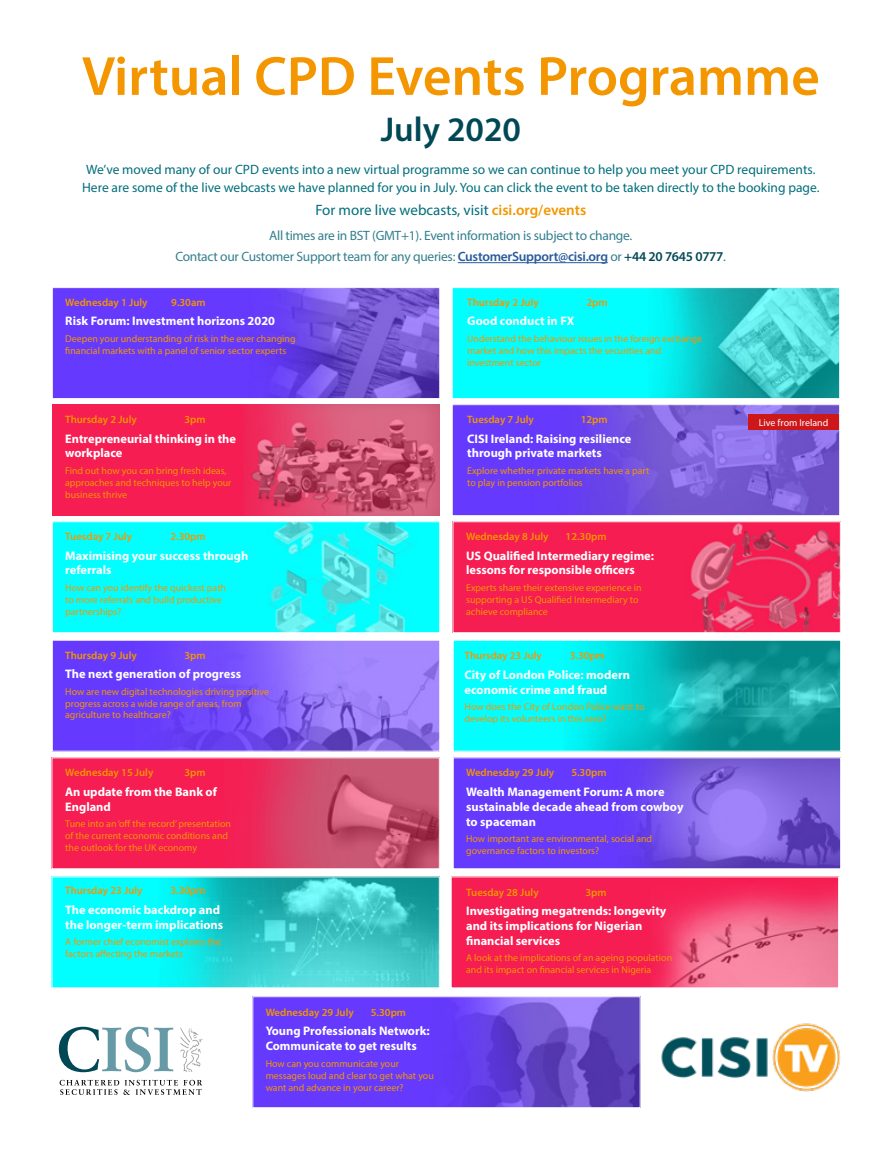
<style>
.page{position:relative;width:893px;height:1149px;background:#fff}
.page>*{position:absolute;margin:0;border:0;box-sizing:border-box;transform-origin:0 0}
.t1{font:600 55.5px "Myriad Pro";color:#f49600}
.t2{font:600 34.5px "Myriad Pro";color:#004855}
.t3{font:15px "Myriad Pro";color:#006e7c}
.t4{font:13.5px/18px "Myriad Pro";color:#006e7c;text-align:center}
.t5{font:13.5px/20.9px "Myriad Pro";letter-spacing:-.02em;color:#327f8d;text-align:center}
.t6{font:700 12.45px/14.9px "Myriad Pro";color:#fff}
.t7{font:600 10.8px "Myriad Pro";color:#f49600}
.t8{font:9.9px/11.9px "Myriad Pro";color:#f49600}
.t9{font:9.9px "Myriad Pro";color:#fff}
.s1{font-weight:600;color:#f49600}
.s2{font-weight:600;color:#275b9b}
.s3{font-weight:600;color:#004855}
</style>
<div class="page">
<img style="left:453px;top:878px;width:384px;height:107px">
<img style="left:455px;top:759px;width:384px;height:107px">
<div style="left:453px;top:757px;width:388px;height:111px;border:1px solid #fff"></div>
<img style="left:254px;top:997px;width:385px;height:108px">
<div style="left:252px;top:995px;width:389px;height:112px;border:1px solid #fff"></div>
<img style="left:54px;top:878px;width:384px;height:107px">
<img style="left:54px;top:759px;width:384px;height:107px">
<img style="left:455px;top:641px;width:384px;height:108px">
<div style="left:453px;top:639px;width:388px;height:112px;border:1px solid #fff"></div>
<svg style="left:59px;top:1026px;width:114px;height:45px"></svg>
<svg style="left:180px;top:1027px;width:23px;height:44px"></svg>
<svg style="left:60px;top:1079px;width:142px;height:15px"></svg>
<img style="left:661px;top:1023px;width:179px;height:69px">
<img style="left:52px;top:404px;width:388px;height:111px">
<img style="left:54px;top:523px;width:384px;height:108px">
<div style="left:52px;top:521px;width:388px;height:112px;border:1px solid #fff"></div>
<img style="left:54px;top:641px;width:384px;height:108px">
<div style="left:52px;top:639px;width:388px;height:112px;border:1px solid #fff"></div>
<img style="left:454px;top:289px;width:384px;height:108px">
<div style="left:452px;top:287px;width:388px;height:112px;border:1px solid #fff"></div>
<img style="left:454px;top:406px;width:384px;height:108px">
<div style="left:452px;top:404px;width:388px;height:112px;border:1px solid #fff"></div>
<img style="left:54px;top:289px;width:384px;height:108px">
<div style="left:52px;top:287px;width:388px;height:112px;border:1px solid #fff"></div>
<img style="left:455px;top:523px;width:384px;height:108px">
<div style="left:453px;top:521px;width:388px;height:112px;border:1px solid #fff"></div>
<div style="left:748px;top:415px;width:91px;height:15px;background:#cd1719"></div>
<hr style="left:458px;top:262px;width:150px;height:1px;background:#275b9b">
<p class="t1" style="left:82px;top:41px;width:739px">Virtual CPD Events Programme</p>
<p class="t2" style="left:381px;top:107px;width:142px">July 2020</p>
<p class="t4" style="left:82px;top:160px;width:739px">We’ve moved many of our CPD events into a new virtual programme so we can continue to help you meet your CPD requirements.<br>Here are some of the live webcasts we have planned for you in July. You can click the event to be taken directly to the booking page.</p>
<p class="t3" style="left:315px;top:200px;width:272px">For more live webcasts, visit <span class="s1">cisi.org/events</span></p>
<p class="t5" style="left:175px;top:225px;width:552px">All times are in BST (GMT+1). Event information is subject to change.<br>Contact our Customer Support team for any queries: <span class="s2">CustomerSupport@cisi.org</span> or <span class="s3">+44 20 7645 0777</span>.</p>
<p class="t7" style="left:65px;top:295px;width:84px">Wednesday 1 July</p>
<p class="t7" style="left:171px;top:295px;width:36px">9.30am</p>
<p class="t6" style="left:65px;top:313px;width:211px">Risk Forum: Investment horizons 2020</p>
<p class="t8" style="left:65px;top:332px;width:232px">Deepen your understanding of risk in the ever changing financial markets with a panel of senior sector experts</p>
<p class="t7" style="left:65px;top:412px;width:73px">Thursday 2 July</p>
<p class="t7" style="left:184px;top:412px;width:23px">3pm</p>
<p class="t6" style="left:65px;top:430px;width:172px">Entrepreneurial thinking in the workplace</p>
<p class="t8" style="left:65px;top:464px;width:168px">Find out how you can bring fresh ideas, approaches and techniques to help your business thrive</p>
<p class="t7" style="left:65px;top:529px;width:68px">Tuesday 7 July</p>
<p class="t7" style="left:170px;top:529px;width:37px">2.30pm</p>
<p class="t6" style="left:65px;top:547px;width:185px">Maximising your success through referrals</p>
<p class="t8" style="left:65px;top:581px;width:162px">How can you identify the quickest path to more referrals and build productive partnerships?</p>
<p class="t7" style="left:65px;top:647px;width:73px">Thursday 9 July</p>
<p class="t7" style="left:184px;top:647px;width:23px">3pm</p>
<p class="t6" style="left:65px;top:665px;width:177px">The next generation of progress</p>
<p class="t8" style="left:65px;top:685px;width:205px">How are new digital technologies driving positive progress across a wide range of areas, from agriculture to healthcare?</p>
<p class="t7" style="left:65px;top:765px;width:90px">Wednesday 15 July</p>
<p class="t7" style="left:184px;top:765px;width:23px">3pm</p>
<p class="t6" style="left:65px;top:783px;width:153px">An update from the Bank of<br>England</p>
<p class="t8" style="left:65px;top:817px;width:167px">Tune into an ‘off the record’ presentation of the current economic conditions and the outlook for the UK economy</p>
<p class="t7" style="left:65px;top:883px;width:79px">Thursday 23 July</p>
<p class="t7" style="left:170px;top:883px;width:37px">3.30pm</p>
<p class="t6" style="left:65px;top:901px;width:160px">The economic backdrop and the longer-term implications</p>
<p class="t8" style="left:65px;top:935px;width:157px">A former chief economist explains the factors affecting the markets</p>
<p class="t7" style="left:266px;top:1004px;width:90px">Wednesday 29 July</p>
<p class="t7" style="left:371px;top:1004px;width:37px">5.30pm</p>
<p class="t6" style="left:266px;top:1022px;width:165px">Young Professionals Network:<br>Communicate to get results</p>
<p class="t8" style="left:266px;top:1056px;width:170px">How can you communicate your messages loud and clear to get what you want and advance in your career?</p>
<p class="t7" style="left:467px;top:295px;width:73px">Thursday 2 July</p>
<p class="t7" style="left:586px;top:295px;width:23px">2pm</p>
<p class="t6" style="left:467px;top:313px;width:109px">Good conduct in FX</p>
<p class="t8" style="left:467px;top:332px;width:237px">Understand the behaviour issues in the foreign exchange market and how this impacts the securities and investment sector</p>
<p class="t7" style="left:467px;top:412px;width:68px">Tuesday 7 July</p>
<p class="t7" style="left:581px;top:412px;width:28px">12pm</p>
<p class="t6" style="left:467px;top:430px;width:166px">CISI Ireland: Raising resilience through private markets</p>
<p class="t8" style="left:467px;top:464px;width:184px">Explore whether private markets have a part to play in pension portfolios</p>
<p class="t7" style="left:466px;top:529px;width:84px">Wednesday 8 July</p>
<p class="t7" style="left:566px;top:529px;width:42px">12.30pm</p>
<p class="t6" style="left:466px;top:547px;width:189px">US Qualified Intermediary regime: lessons for responsible officers</p>
<p class="t8" style="left:466px;top:581px;width:177px">Experts share their extensive experience in supporting a US Qualified Intermediary to achieve compliance</p>
<p class="t7" style="left:465px;top:648px;width:79px">Thursday 23 July</p>
<p class="t7" style="left:570px;top:648px;width:37px">3.30pm</p>
<p class="t6" style="left:465px;top:666px;width:167px">City of London Police: modern economic crime and fraud</p>
<p class="t8" style="left:465px;top:700px;width:181px">How does the City of London Police want to develop its volunteers in this area?</p>
<p class="t7" style="left:466px;top:765px;width:90px">Wednesday 29 July</p>
<p class="t7" style="left:571px;top:765px;width:37px">5.30pm</p>
<p class="t6" style="left:466px;top:783px;width:219px">Wealth Management Forum: A more sustainable decade ahead from cowboy to spaceman</p>
<p class="t8" style="left:466px;top:832px;width:188px">How important are environmental, social and governance factors to investors?</p>
<p class="t7" style="left:466px;top:884px;width:74px">Tuesday 28 July</p>
<p class="t7" style="left:585px;top:884px;width:23px">3pm</p>
<p class="t6" style="left:466px;top:902px;width:202px">Investigating megatrends: longevity and its implications for Nigerian financial services</p>
<p class="t8" style="left:466px;top:951px;width:208px">A look at the implications of an ageing population and its impact on financial services in Nigeria</p>
<p class="t9" style="left:759px;top:416px;width:71px">Live from Ireland</p>
</div>
